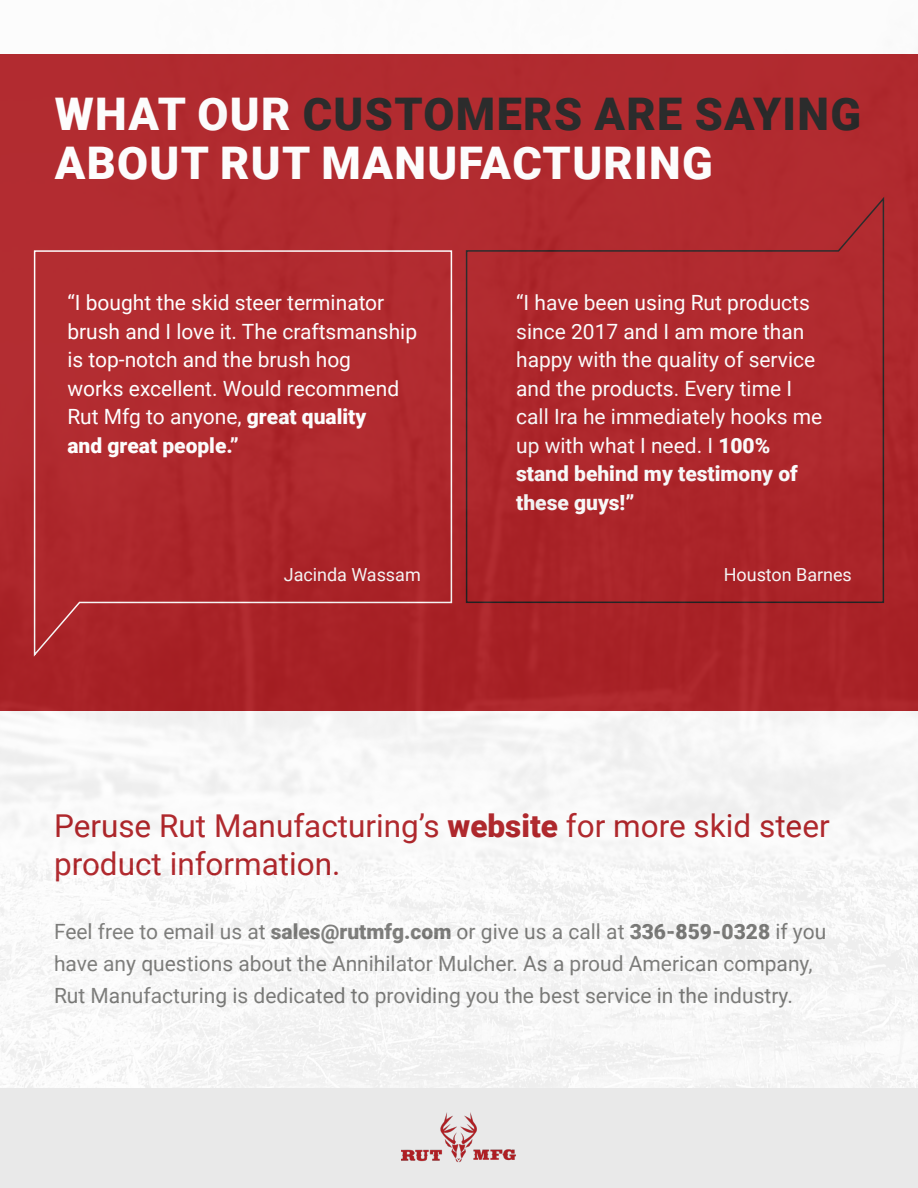
<style>
.page{position:relative;width:918px;height:1188px;background:#fff}
.page>*{position:absolute;margin:0;border:0;box-sizing:border-box;transform-origin:0 0}
.t1{font:900 45px/49.5px "Roboto";letter-spacing:.03em;color:#fff}
.t2{font:31.5px/37.5px "Roboto";color:#af1f24}
.t3{font:21px/28.5px "Roboto";color:#fff}
.t4{font:21px/32.1px "Roboto";color:#7b7b79}
.t5{font:18px "Roboto";color:#fff}
.s1{color:#1f2020}
.s2{font-weight:900}
</style>
<div class="page">
<img style="left:0;top:54px;width:918px;height:1035px">
<div style="left:0;top:1089px;width:918px;height:99px;background:#e9e9e9"></div>
<img style="left:402px;top:1112px;width:114px;height:51px">
<p class="t1" style="left:55px;top:87px;width:808px">WHAT OUR <span class="s1">CUSTOMERS ARE SAYING<br></span>ABOUT RUT MANUFACTURING</p>
<p class="t3" style="left:67px;top:288px;width:351px">“I bought the skid steer terminator brush and I love it. The craftsmanship is top-notch and the brush hog<br>works excellent. Would recommend<br>Rut Mfg to anyone, <span class="s2">great quality<br>and great people.”</span></p>
<p class="t3" style="left:516px;top:288px;width:308px">“I have been using Rut products since 2017 and I am more than happy with the quality of service and the products. Every time I call Ira he immediately hooks me up with what I need. I <span class="s2">100% stand behind my testimony of these guys!”</span></p>
<p class="t5" style="left:284px;top:562px;width:138px">Jacinda Wassam</p>
<p class="t5" style="left:724px;top:562px;width:130px">Houston Barnes</p>
<p class="t2" style="left:54px;top:806px;width:777px">Peruse Rut Manufacturing’s <span class="s2">website</span> for more skid steer product information.</p>
<p class="t4" style="left:54px;top:915px;width:774px">Feel free to email us at <span class="s2">sales@rutmfg.com</span> or give us a call at <span class="s2">336-859-0328</span> if you have any questions about the Annihilator Mulcher. As a proud American company,<br>Rut Manufacturing is dedicated to providing you the best service in the industry.</p>
</div>
